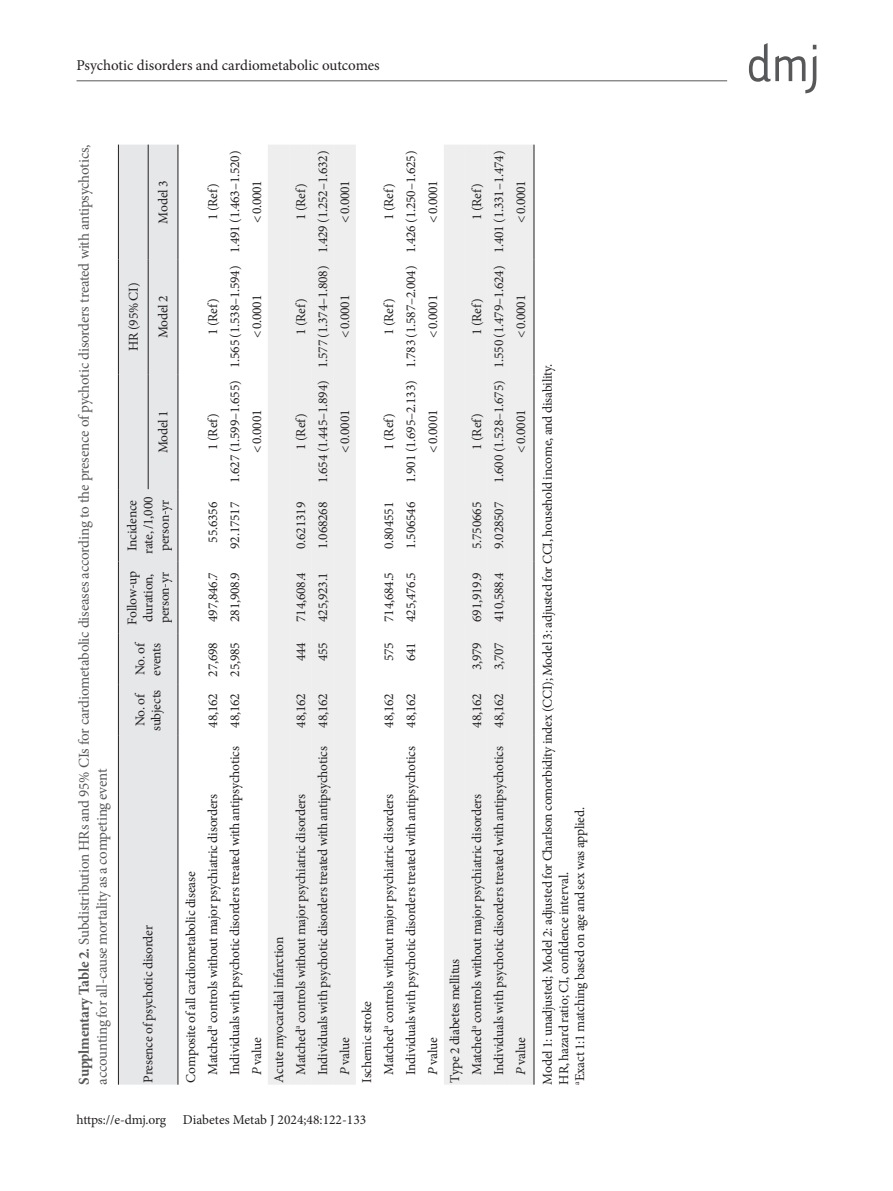
<style>
.page{position:relative;width:893px;height:1191px;background:#fff}
.page>*{position:absolute;margin:0;border:0;box-sizing:border-box;transform-origin:0 0}
.t1{font:15px/18px "Minion Pro";letter-spacing:-.015em;color:#57585a}
.t2{font:15px "Minion Pro";letter-spacing:-.005em;color:#231f20}
.t3{font:13.5px/16.2px "Minion Pro";letter-spacing:-.015em;color:#231f20}
.s1{font-weight:700}
.s2{font-style:italic}
</style>
<div class="page">
<hr style="left:77px;top:80px;width:650px;height:1px;background:#57585a">
<svg style="left:749px;top:43px;width:67px;height:50px"></svg>
<div style="left:119px;top:145px;width:59px;height:939px;background:#e6e7e9"></div>
<div style="left:268px;top:145px;width:22px;height:939px;background:#eeeeef"></div>
<svg style="left:290px;top:145px;width:244px;height:939px;fill:#eeeeef"></svg>
<hr style="left:148px;top:374px;width:1px;height:115px;background:#231f20">
<hr style="left:148px;top:259px;width:1px;height:115px;background:#231f20">
<hr style="left:148px;top:145px;width:1px;height:114px;background:#231f20">
<hr style="left:534px;top:736px;width:1px;height:348px;background:#231f20">
<hr style="left:534px;top:685px;width:1px;height:51px;background:#231f20">
<hr style="left:534px;top:634px;width:1px;height:51px;background:#231f20">
<hr style="left:534px;top:561px;width:1px;height:73px;background:#231f20">
<hr style="left:534px;top:489px;width:1px;height:72px;background:#231f20">
<hr style="left:534px;top:374px;width:1px;height:115px;background:#231f20">
<hr style="left:534px;top:259px;width:1px;height:115px;background:#231f20">
<hr style="left:534px;top:145px;width:1px;height:114px;background:#231f20">
<hr style="left:118px;top:736px;width:1px;height:348px;background:#231f20">
<hr style="left:118px;top:685px;width:1px;height:51px;background:#231f20">
<hr style="left:118px;top:634px;width:1px;height:51px;background:#231f20">
<hr style="left:118px;top:561px;width:1px;height:73px;background:#231f20">
<hr style="left:118px;top:489px;width:1px;height:72px;background:#231f20">
<hr style="left:118px;top:374px;width:1px;height:115px;background:#231f20">
<hr style="left:118px;top:259px;width:1px;height:115px;background:#231f20">
<hr style="left:118px;top:145px;width:1px;height:114px;background:#231f20">
<hr style="left:178px;top:736px;width:1px;height:348px;background:#231f20">
<hr style="left:178px;top:685px;width:1px;height:51px;background:#231f20">
<hr style="left:178px;top:634px;width:1px;height:51px;background:#231f20">
<hr style="left:178px;top:561px;width:1px;height:73px;background:#231f20">
<hr style="left:178px;top:489px;width:1px;height:72px;background:#231f20">
<hr style="left:178px;top:374px;width:1px;height:115px;background:#231f20">
<hr style="left:178px;top:259px;width:1px;height:115px;background:#231f20">
<hr style="left:178px;top:145px;width:1px;height:114px;background:#231f20">
<p class="t2" style="left:77px;top:55px;width:305px">Psychotic disorders and cardiometabolic outcomes</p>
<p class="t1" style="left:75px;top:1084px;width:941px;rotate:-90deg"><span class="s1">Supplmentary Table 2.</span> Subdistribution HRs and 95% CIs for cardiometabolic diseases according to the presence of pychotic disorders treated with antipsychotics, accounting for all-cause mortality as a competing event</p>
<p class="t3" style="left:155px;top:223px;width:44px;rotate:-90deg">Model 3</p>
<p class="t3" style="left:125px;top:351px;width:70px;rotate:-90deg">HR (95% CI)</p>
<p class="t3" style="left:155px;top:338px;width:44px;rotate:-90deg">Model 2</p>
<p class="t3" style="left:155px;top:453px;width:44px;rotate:-90deg">Model 1</p>
<p class="t3" style="left:124px;top:554px;width:59px;rotate:-90deg">Incidence rate, /1,000 person-yr</p>
<p class="t3" style="left:124px;top:624px;width:55px;rotate:-90deg">Follow-up duration, person-yr</p>
<p class="t3" style="left:132px;top:676px;width:35px;rotate:-90deg">No. of events</p>
<p class="t3" style="left:132px;top:731px;width:43px;text-align:center;rotate:-90deg">No. of subjects</p>
<p class="t3" style="left:140px;top:1082px;width:159px;rotate:-90deg">Presence of psychotic disorder</p>
<p class="t3" style="left:205px;top:220px;width:38px;rotate:-90deg">1 (Ref)</p>
<p class="t3" style="left:205px;top:335px;width:38px;rotate:-90deg">1 (Ref)</p>
<p class="t3" style="left:205px;top:450px;width:38px;rotate:-90deg">1 (Ref)</p>
<p class="t3" style="left:205px;top:542px;width:42px;rotate:-90deg">55.6356</p>
<p class="t3" style="left:227px;top:483px;width:334px;rotate:-90deg">1.627 (1.599–1.655) 1.565 (1.538–1.594) 1.491 (1.463–1.520)</p>
<p class="t3" style="left:227px;top:549px;width:49px;rotate:-90deg">92.17517</p>
<p class="t3" style="left:249px;top:223px;width:44px;rotate:-90deg">&lt;0.0001</p>
<p class="t3" style="left:249px;top:338px;width:44px;rotate:-90deg">&lt;0.0001</p>
<p class="t3" style="left:249px;top:452px;width:44px;rotate:-90deg">&lt;0.0001</p>
<p class="t3" style="left:205px;top:622px;width:51px;rotate:-90deg">497,846.7</p>
<p class="t3" style="left:205px;top:727px;width:87px;rotate:-90deg">48,162 27,698</p>
<p class="t3" style="left:180px;top:1074px;width:282px;line-height:22px;text-indent:-8px;rotate:-90deg">Composite of all cardiometabolic disease<br>Matched<sup>a</sup> controls without major psychiatric disorders</p>
<p class="t3" style="left:227px;top:622px;width:51px;rotate:-90deg">281,908.9</p>
<p class="t3" style="left:227px;top:727px;width:87px;rotate:-90deg">48,162 25,985</p>
<p class="t3" style="left:227px;top:1074px;width:330px;rotate:-90deg">Individuals with psychotic disorders treated with antipsychotics</p>
<p class="t3" style="left:249px;top:1074px;width:39px;rotate:-90deg"><span class="s2">P</span> value</p>
<p class="t3" style="left:293px;top:220px;width:38px;rotate:-90deg">1 (Ref)</p>
<p class="t3" style="left:293px;top:335px;width:38px;rotate:-90deg">1 (Ref)</p>
<p class="t3" style="left:293px;top:450px;width:38px;rotate:-90deg">1 (Ref)</p>
<p class="t3" style="left:293px;top:549px;width:49px;rotate:-90deg">0.621319</p>
<p class="t3" style="left:293px;top:622px;width:51px;rotate:-90deg">714,608.4</p>
<p class="t3" style="left:293px;top:661px;width:21px;rotate:-90deg">444</p>
<p class="t3" style="left:315px;top:483px;width:334px;rotate:-90deg">1.654 (1.445–1.894) 1.577 (1.374–1.808) 1.429 (1.252–1.632)</p>
<p class="t3" style="left:315px;top:549px;width:49px;rotate:-90deg">1.068268</p>
<p class="t3" style="left:315px;top:622px;width:51px;rotate:-90deg">425,923.1</p>
<p class="t3" style="left:315px;top:661px;width:21px;rotate:-90deg">455</p>
<p class="t3" style="left:337px;top:223px;width:44px;rotate:-90deg">&lt;0.0001</p>
<p class="t3" style="left:337px;top:338px;width:44px;rotate:-90deg">&lt;0.0001</p>
<p class="t3" style="left:337px;top:452px;width:44px;rotate:-90deg">&lt;0.0001</p>
<p class="t3" style="left:293px;top:727px;width:36px;rotate:-90deg">48,162</p>
<p class="t3" style="left:268px;top:1074px;width:282px;line-height:22px;text-indent:-8px;rotate:-90deg">Acute myocardial infarction<br>Matched<sup>a</sup> controls without major psychiatric disorders</p>
<p class="t3" style="left:315px;top:727px;width:36px;rotate:-90deg">48,162</p>
<p class="t3" style="left:315px;top:1074px;width:330px;rotate:-90deg">Individuals with psychotic disorders treated with antipsychotics</p>
<p class="t3" style="left:337px;top:1074px;width:39px;rotate:-90deg"><span class="s2">P</span> value</p>
<p class="t3" style="left:381px;top:220px;width:38px;rotate:-90deg">1 (Ref)</p>
<p class="t3" style="left:381px;top:335px;width:38px;rotate:-90deg">1 (Ref)</p>
<p class="t3" style="left:381px;top:450px;width:38px;rotate:-90deg">1 (Ref)</p>
<p class="t3" style="left:381px;top:549px;width:49px;rotate:-90deg">0.804551</p>
<p class="t3" style="left:381px;top:622px;width:51px;rotate:-90deg">714,684.5</p>
<p class="t3" style="left:381px;top:661px;width:21px;rotate:-90deg">575</p>
<p class="t3" style="left:403px;top:483px;width:334px;rotate:-90deg">1.901 (1.695–2.133) 1.783 (1.587–2.004) 1.426 (1.250–1.625)</p>
<p class="t3" style="left:403px;top:549px;width:49px;rotate:-90deg">1.506546</p>
<p class="t3" style="left:403px;top:622px;width:51px;rotate:-90deg">425,476.5</p>
<p class="t3" style="left:403px;top:661px;width:21px;rotate:-90deg">641</p>
<p class="t3" style="left:425px;top:223px;width:44px;rotate:-90deg">&lt;0.0001</p>
<p class="t3" style="left:425px;top:338px;width:44px;rotate:-90deg">&lt;0.0001</p>
<p class="t3" style="left:425px;top:452px;width:44px;rotate:-90deg">&lt;0.0001</p>
<p class="t3" style="left:381px;top:727px;width:36px;rotate:-90deg">48,162</p>
<p class="t3" style="left:356px;top:1074px;width:282px;line-height:22px;text-indent:-8px;rotate:-90deg">Ischemic stroke<br>Matched<sup>a</sup> controls without major psychiatric disorders</p>
<p class="t3" style="left:403px;top:727px;width:36px;rotate:-90deg">48,162</p>
<p class="t3" style="left:403px;top:1074px;width:330px;rotate:-90deg">Individuals with psychotic disorders treated with antipsychotics</p>
<p class="t3" style="left:425px;top:1074px;width:39px;rotate:-90deg"><span class="s2">P</span> value</p>
<p class="t3" style="left:77px;top:1111px;width:291px">https://e-dmj.org Diabetes Metab J 2024;48:122-133</p>
<p class="t3" style="left:469px;top:220px;width:38px;rotate:-90deg">1 (Ref)</p>
<p class="t3" style="left:469px;top:335px;width:38px;rotate:-90deg">1 (Ref)</p>
<p class="t3" style="left:469px;top:450px;width:38px;rotate:-90deg">1 (Ref)</p>
<p class="t3" style="left:469px;top:549px;width:49px;rotate:-90deg">5.750665</p>
<p class="t3" style="left:491px;top:483px;width:334px;rotate:-90deg">1.600 (1.528–1.675) 1.550 (1.479–1.624) 1.401 (1.331–1.474)</p>
<p class="t3" style="left:491px;top:549px;width:49px;rotate:-90deg">9.028507</p>
<p class="t3" style="left:513px;top:223px;width:44px;rotate:-90deg">&lt;0.0001</p>
<p class="t3" style="left:513px;top:338px;width:44px;rotate:-90deg">&lt;0.0001</p>
<p class="t3" style="left:513px;top:452px;width:44px;rotate:-90deg">&lt;0.0001</p>
<p class="t3" style="left:469px;top:622px;width:51px;rotate:-90deg">691,919.9</p>
<p class="t3" style="left:469px;top:670px;width:30px;rotate:-90deg">3,979</p>
<p class="t3" style="left:491px;top:622px;width:51px;rotate:-90deg">410,588.4</p>
<p class="t3" style="left:491px;top:670px;width:30px;rotate:-90deg">3,707</p>
<p class="t3" style="left:469px;top:727px;width:36px;rotate:-90deg">48,162</p>
<p class="t3" style="left:444px;top:1074px;width:282px;line-height:22px;text-indent:-8px;rotate:-90deg">Type 2 diabetes mellitus<br>Matched<sup>a</sup> controls without major psychiatric disorders</p>
<p class="t3" style="left:491px;top:727px;width:36px;rotate:-90deg">48,162</p>
<p class="t3" style="left:491px;top:1074px;width:330px;rotate:-90deg">Individuals with psychotic disorders treated with antipsychotics</p>
<p class="t3" style="left:513px;top:1074px;width:39px;rotate:-90deg"><span class="s2">P</span> value</p>
<p class="t3" style="left:539px;top:1084px;width:722px;rotate:-90deg">Model 1: unadjusted; Model 2: adjusted for Charlson comorbidity index (CCI); Model 3: adjusted for CCI, household income, and disability.<br>HR, hazard ratio; CI, confidence interval.<br><sup>a</sup>Exact 1:1 matching based on age and sex was applied.</p>
</div>
